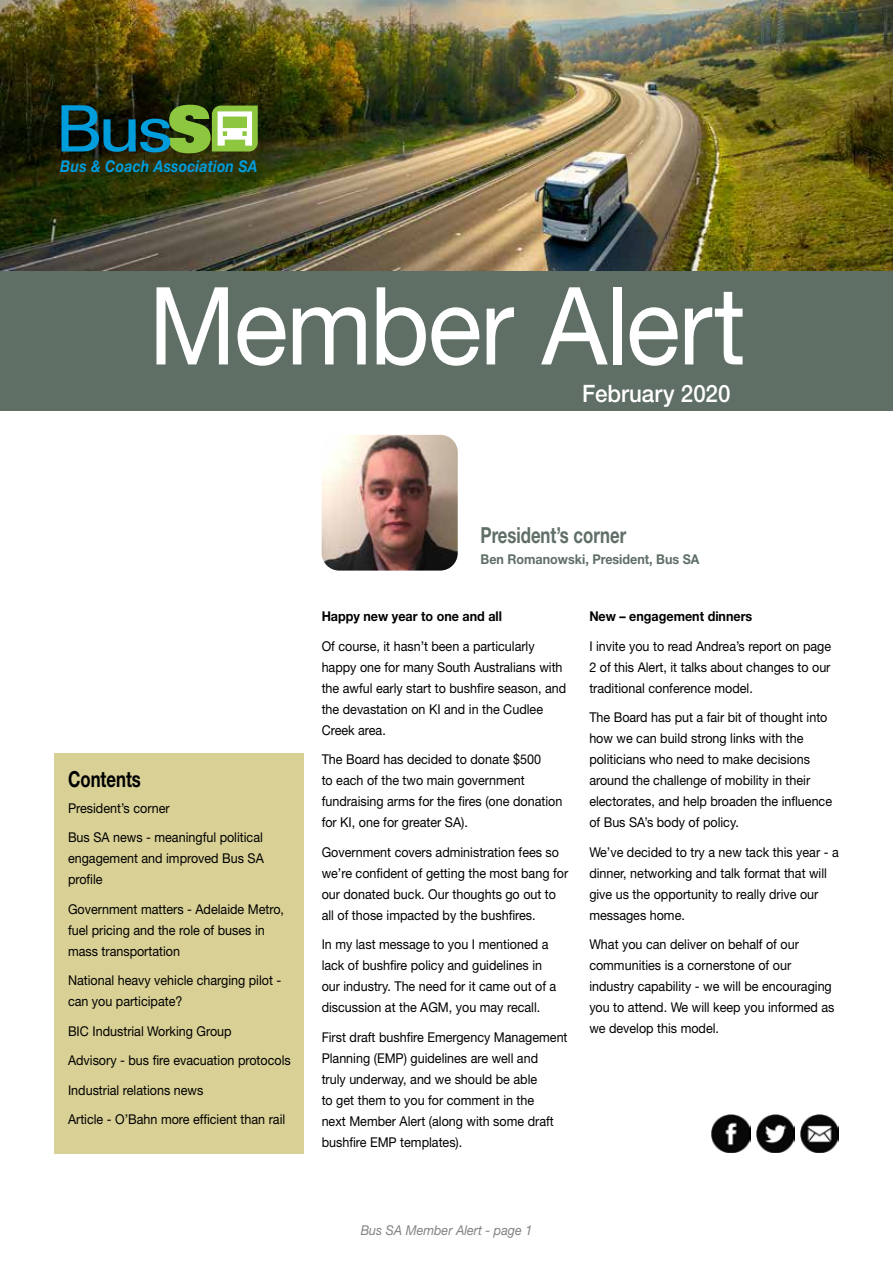
<style>
.page{position:relative;width:893px;height:1263px;background:#fff}
.page>*{position:absolute;margin:0;border:0;box-sizing:border-box;transform-origin:0 0}
.t1{font:108px "Helvetica Neue LT Std";letter-spacing:-.015em;color:#fff;scale:.93 1}
.t2{font:500 64.05px "Univers CE";color:#009ddc;scale:1.14 1}
.t3{font:500 24px "Helvetica Neue LT Std";color:#fff;scale:.93 1}
.t4{font:700 22.2px "Helvetica Neue LT Std";color:#5f6f66;scale:.76 1}
.t5{font:700 22.2px "Helvetica Neue LT Std";color:#000101;scale:.76 1}
.t6{font:italic 700 16.2px "Helvetica Neue LT Std";letter-spacing:.015em;color:#009ddc;scale:.87 1}
.t7{font:13.5px/21px "Helvetica Neue LT Std";color:#000;scale:.93 1}
.t8{font:700 13.5px "Helvetica Neue LT Std";color:#000;scale:.93 1}
.t9{font:700 13.5px "Helvetica Neue LT Std";color:#5f6f66;scale:.93 1}
.t10{font:italic 13.5px "Helvetica Neue LT Std";color:#808285;scale:.93 1}
.s1{font-family:"Univers LT";font-weight:900;color:#8dc63f}
</style>
<div class="page">
<img style="left:0;top:0;width:893px;height:272px">
<div style="left:0;top:272px;width:893px;height:139px;background:#5f6f66"></div>
<img style="left:322px;top:435px;width:136px;height:136px">
<svg style="left:212px;top:106px;width:46px;height:46px"></svg>
<div style="left:54px;top:753px;width:250px;height:401px;background:#d8d094"></div>
<img style="left:712px;top:1114px;width:38px;height:39px">
<img style="left:756px;top:1114px;width:38px;height:38px">
<img style="left:801px;top:1114px;width:38px;height:38px">
<h2 class="t2" style="left:55px;top:92px;width:139px">Bus<span class="s1">S</span></h2>
<p class="t6" style="left:60px;top:156px;width:228px">Bus &amp; Coach Association SA</p>
<h1 class="t1" style="left:148px;top:262px;width:644px">Member Alert</h1>
<h3 class="t3" style="left:582px;top:379px;width:161px">February 2020</h3>
<h3 class="t5" style="left:68px;top:766px;width:97px">Contents</h3>
<p class="t7" style="left:68px;top:793px;width:211px;line-height:29.5px">President’s corner<br>Bus SA news - meaningful political</p>
<p class="t7" style="left:68px;top:848px;width:212px">engagement and improved Bus SA profile</p>
<p class="t7" style="left:68px;top:898px;width:234px">Government matters - Adelaide Metro, fuel pricing and the role of buses in mass transportation</p>
<p class="t7" style="left:68px;top:970px;width:231px">National heavy vehicle charging pilot - can you participate?</p>
<p class="t7" style="left:68px;top:1016px;width:241px;line-height:29.5px">BIC Industrial Working Group<br>Advisory - bus fire evacuation protocols Industrial relations news<br>Article - O’Bahn more efficient than rail</p>
<h3 class="t4" style="left:480px;top:522px;width:193px">President’s corner</h3>
<p class="t9" style="left:480px;top:551px;width:237px">Ben Romanowski, President, Bus SA</p>
<p class="t8" style="left:322px;top:608px;width:195px">Happy new year to one and all</p>
<p class="t7" style="left:322px;top:635px;width:265px">Of course, it hasn’t been a particularly happy one for many South Australians with the awful early start to bushfire season, and the devastation on KI and in the Cudlee Creek area.</p>
<p class="t7" style="left:322px;top:749px;width:260px">The Board has decided to donate $500<br>to each of the two main government fundraising arms for the fires (one donation for KI, one for greater SA).</p>
<p class="t7" style="left:322px;top:841px;width:267px">Government covers administration fees so we’re confident of getting the most bang for our donated buck. Our thoughts go out to all of those impacted by the bushfires.</p>
<p class="t7" style="left:322px;top:934px;width:254px">In my last message to you I mentioned a lack of bushfire policy and guidelines in our industry. The need for it came out of a discussion at the AGM, you may recall.</p>
<p class="t7" style="left:322px;top:1026px;width:266px">First draft bushfire Emergency Management Planning (EMP) guidelines are well and<br>truly underway, and we should be able<br>to get them to you for comment in the<br>next Member Alert (along with some draft bushfire EMP templates).</p>
<p class="t8" style="left:589px;top:608px;width:177px">New – engagement dinners</p>
<p class="t7" style="left:589px;top:635px;width:262px;text-align:justify">I invite you to read Andrea’s report on page 2 of this Alert, it talks about changes to our traditional conference model.</p>
<p class="t7" style="left:589px;top:706px;width:263px">The Board has put a fair bit of thought into how we can build strong links with the politicians who need to make decisions around the challenge of mobility in their electorates, and help broaden the influence of Bus SA’s body of policy.</p>
<p class="t7" style="left:589px;top:841px;width:270px">We’ve decided to try a new tack this year - a dinner, networking and talk format that will give us the opportunity to really drive our messages home.</p>
<p class="t7" style="left:589px;top:934px;width:265px">What you can deliver on behalf of our communities is a cornerstone of our industry capability - we will be encouraging you to attend. We will keep you informed as we develop this model.</p>
<p class="t10" style="left:361px;top:1222px;width:186px">Bus SA Member Alert - page 1</p>
</div>
